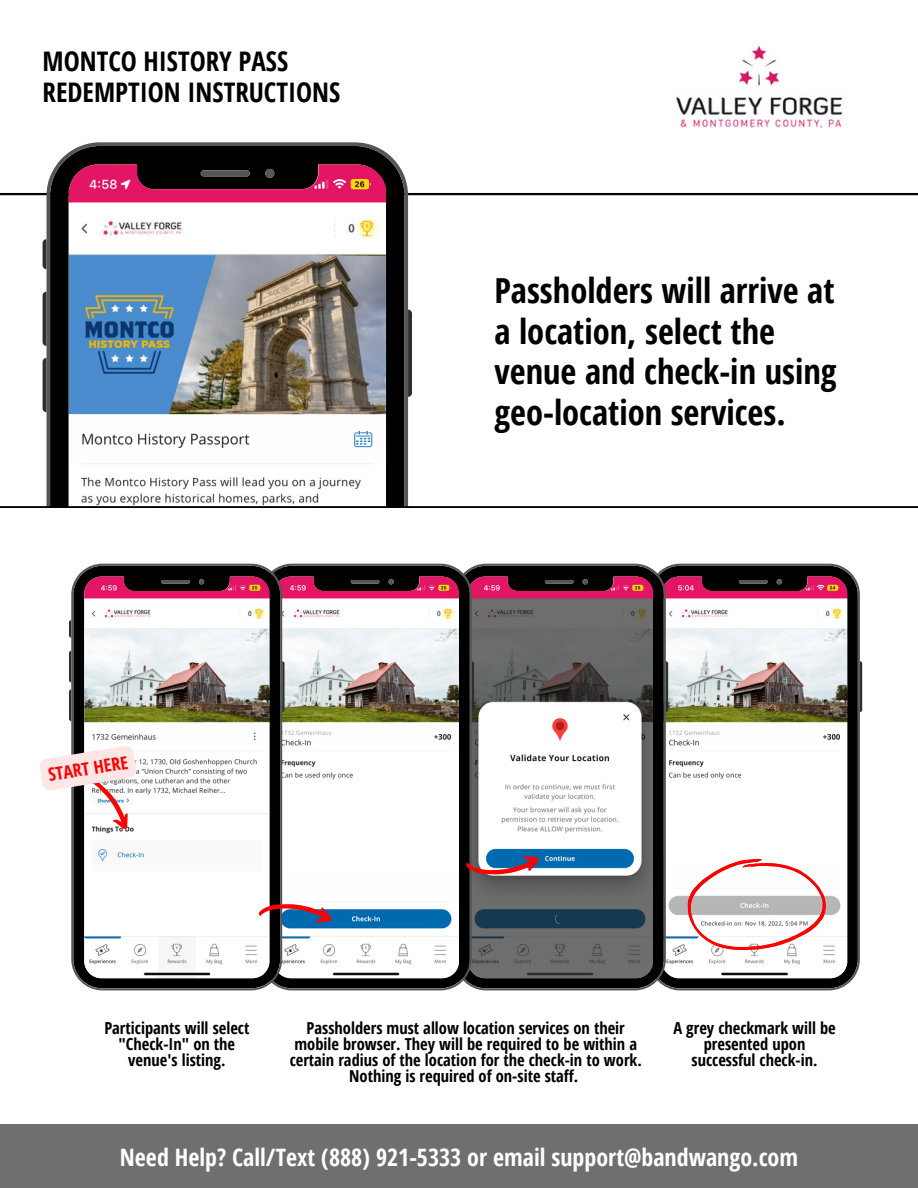
<style>
.page{position:relative;width:918px;height:1188px;background:#fff}
.page>*{position:absolute;margin:0;border:0;box-sizing:border-box;transform-origin:0 0}
.t1{font:700 34.5px/40.5px "Open Sans Condensed";color:#000}
.t2{font:700 27px/31.5px "Open Sans Condensed";color:#000}
.t3{font:700 24px "Open Sans Condensed";color:#fff}
.t4{font:700 18px "Open Sans Condensed";color:#f00}
.t5{font:700 16.5px/15.8px "Open Sans Condensed";color:#000;text-align:center}
</style>
<div class="page">
<hr style="left:0;top:193px;width:918px;height:2px;background:#000">
<svg style="left:43px;top:239px;width:4px;height:30px"></svg>
<svg style="left:43px;top:292px;width:4px;height:54px"></svg>
<svg style="left:43px;top:358px;width:4px;height:54px"></svg>
<svg style="left:408px;top:310px;width:4px;height:87px"></svg>
<svg style="left:47px;top:142px;width:361px;height:364px"></svg>
<hr style="left:0;top:506px;width:918px;height:2px;background:#000">
<svg style="left:860px;top:661px;width:2px;height:51px"></svg>
<svg style="left:666px;top:564px;width:194px;height:426px"></svg>
<svg style="left:666px;top:661px;width:2px;height:51px"></svg>
<svg style="left:472px;top:564px;width:194px;height:426px"></svg>
<svg style="left:472px;top:661px;width:2px;height:51px"></svg>
<svg style="left:282px;top:564px;width:190px;height:426px"></svg>
<svg style="left:69px;top:620px;width:2px;height:18px"></svg>
<svg style="left:69px;top:651px;width:2px;height:31px"></svg>
<svg style="left:69px;top:689px;width:2px;height:32px"></svg>
<svg style="left:282px;top:661px;width:3px;height:51px"></svg>
<svg style="left:71px;top:564px;width:211px;height:426px"></svg>
<div style="left:0;top:1124px;width:918px;height:64px;background:#706e6e"></div>
<img style="left:676px;top:46px;width:167px;height:82px">
<svg style="left:688px;top:859px;width:138px;height:91px"></svg>
<svg style="left:259px;top:904px;width:73px;height:19px"></svg>
<svg style="left:466px;top:856px;width:73px;height:18px"></svg>
<svg style="left:40px;top:745px;width:97px;height:87px"></svg>
<h2 class="t2" style="left:43px;top:44px;width:299px">MONTCO HISTORY PASS<br>REDEMPTION INSTRUCTIONS</h2>
<p class="t4" style="left:46px;top:762px;width:82px;rotate:-9deg">START HERE</p>
<h1 class="t1" style="left:494px;top:270px;width:344px">Passholders will arrive at a location, select the venue and check-in using geo-location services.</h1>
<p class="t5" style="left:104px;top:1020px;width:146px">Participants will select "Check-In" on the venue's listing.</p>
<p class="t5" style="left:290px;top:1020px;width:354px">Passholders must allow location services on their mobile browser. They will be required to be within a certain radius of the location for the check-in to work.<br>Nothing is required of on-site staff.</p>
<p class="t5" style="left:673px;top:1020px;width:164px">A grey checkmark will be presented upon successful check-in.</p>
<h3 class="t3" style="left:120px;top:1140px;width:680px">Need Help? Call/Text (888) 921-5333 or email support@bandwango.com</h3>
</div>
